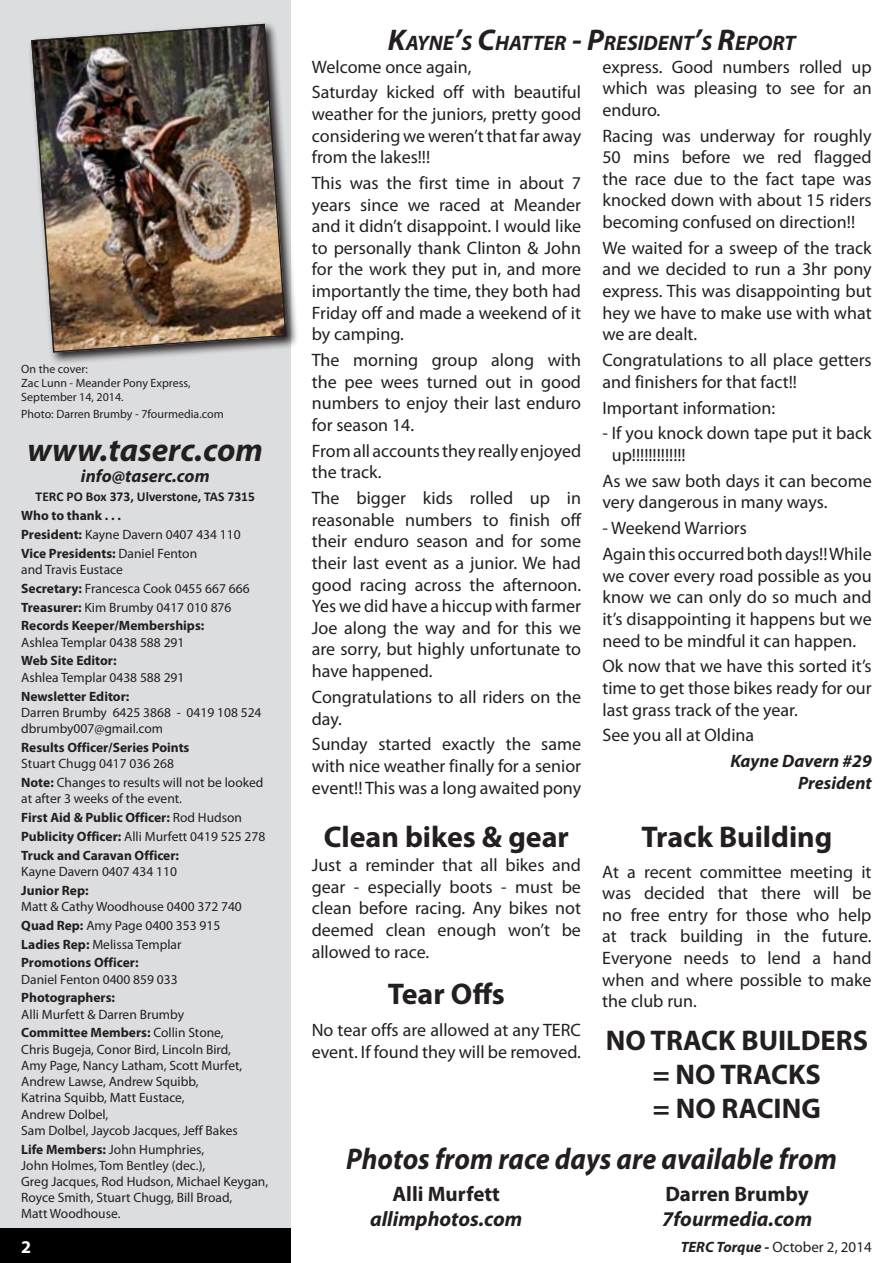
<style>
.page{position:relative;width:893px;height:1263px;background:#fff}
.page>*{position:absolute;margin:0;border:0;box-sizing:border-box;transform-origin:0 0}
.t1{font:italic 700 33px "Myriad Pro";color:#231f20}
.t2{font:700 30px "Myriad Pro";color:#231f20}
.t3{font:italic 700 30px "Myriad Pro";color:#231f20;scale:.93 1}
.t4{font:700 28.5px/34.2px "Myriad Pro";color:#231f20;text-align:center}
.t5{font:italic 700 21px "Myriad Pro";color:#231f20}
.t6{font:italic 700 21px "Myriad Pro";color:#231f20}
.t7{font:700 21px "Myriad Pro";color:#231f20}
.t8{font:18px/21.6px "Myriad Pro";color:#231f20;text-align:justify}
.t9{font:italic 700 18px/21.6px "Myriad Pro";color:#231f20;text-align:right}
.t10{font:700 18px "Myriad Pro";color:#fff}
.t11{font:15px "Myriad Pro";color:#231f20}
.t12{font:13.5px/16.2px "Myriad Pro";color:#231f20}
.t13{font:700 13.5px/18.9px "Myriad Pro";color:#231f20}
.t14{font:700 13.5px "Calibri";color:#231f20}
.t15{font:12px/14.4px "Myriad Pro";color:#231f20}
.s1{font-size:30px}
.s2{font-weight:400}
.s3{font-weight:700}
.s4{font-weight:700;font-style:italic}
</style>
<div class="page">
<div style="left:0;top:0;width:291px;height:1263px;background:#dcdddf"></div>
<svg style="left:51px;top:198px;width:246px;height:165px"></svg>
<img style="left:30px;top:23px;width:257px;height:330px">
<div style="left:0;top:1229px;width:291px;height:34px;background:#000"></div>
<p class="t5" style="left:388px;top:29px;width:409px"><span class="s1">K</span>AYNE<span class="s1">’</span>S <span class="s1">C</span>HATTER <span class="s1">- P</span>RESIDENT<span class="s1">’</span>S <span class="s1">R</span>EPORT</p>
<p class="t8" style="left:602px;top:55px;width:271px">express. Good numbers rolled up which was pleasing to see for an enduro.</p>
<p class="t8" style="left:602px;top:124px;width:271px">Racing was underway for roughly 50 mins before we red flagged the race due to the fact tape was knocked down with about 15 riders becoming confused on direction!!</p>
<p class="t8" style="left:602px;top:237px;width:271px">We waited for a sweep of the track and we decided to run a 3hr pony express. This was disappointing but hey we have to make use with what we are dealt.</p>
<p class="t8" style="left:602px;top:349px;width:271px">Congratulations to all place getters and finishers for that fact!!</p>
<p class="t8" style="left:602px;top:396px;width:174px">Important information:</p>
<p class="t8" style="left:612px;top:422px;width:261px;text-indent:-9px">- If you knock down tape put it back up!!!!!!!!!!!!!</p>
<p class="t8" style="left:602px;top:470px;width:271px">As we saw both days it can become very dangerous in many ways.</p>
<p class="t8" style="left:602px;top:515px;width:271px;line-height:25.8px">- Weekend Warriors<br>Again this occurred both days!! While</p>
<p class="t8" style="left:602px;top:565px;width:271px">we cover every road possible as you know we can only do so much and it’s disappointing it happens but we need to be mindful it can happen.</p>
<p class="t8" style="left:602px;top:655px;width:271px">Ok now that we have this sorted it’s time to get those bikes ready for our last grass track of the year.</p>
<p class="t8" style="left:602px;top:724px;width:153px">See you all at Oldina</p>
<p class="t9" style="left:730px;top:750px;width:143px">Kayne Davern #29<br>President</p>
<p class="t8" style="left:312px;top:53px;width:271px;line-height:25.8px">Welcome once again,<br>Saturday kicked off with beautiful</p>
<p class="t8" style="left:312px;top:103px;width:271px">weather for the juniors, pretty good considering we weren’t that far away from the lakes!!!</p>
<p class="t8" style="left:312px;top:172px;width:271px">This was the first time in about 7 years since we raced at Meander and it didn’t disappoint. I would like to personally thank Clinton &amp; John for the work they put in, and more importantly the time, they both had Friday off and made a weekend of it by camping.</p>
<p class="t8" style="left:312px;top:349px;width:271px">The morning group along with the pee wees turned out in good numbers to enjoy their last enduro for season 14.</p>
<p class="t8" style="left:312px;top:440px;width:271px">From all accounts they really enjoyed the track.</p>
<p class="t8" style="left:312px;top:487px;width:271px">The bigger kids rolled up in reasonable numbers to finish off their enduro season and for some their last event as a junior. We had good racing across the afternoon.<br>Yes we did have a hiccup with farmer Joe along the way and for this we are sorry, but highly unfortunate to have happened.</p>
<p class="t8" style="left:312px;top:686px;width:271px">Congratulations to all riders on the day.</p>
<p class="t8" style="left:312px;top:733px;width:271px">Sunday started exactly the same with nice weather finally for a senior event!! This was a long awaited pony</p>
<p class="t15" style="left:21px;top:361px;width:171px">On the cover:<br>Zac Lunn - Meander Pony Express,<br>September 14, 2014.</p>
<p class="t15" style="left:21px;top:407px;width:204px">Photo: Darren Brumby - 7fourmedia.com</p>
<h1 class="t1" style="left:28px;top:428px;width:237px">www.taserc.com</h1>
<p class="t9" style="left:81px;top:465px;width:130px">info@taserc.com</p>
<p class="t14" style="left:36px;top:488px;width:221px">TERC PO Box 373, Ulverstone, TAS 7315</p>
<p class="t13" style="left:21px;top:505px;width:221px">Who to thank . . .<br>President: <span class="s2">Kayne Davern 0407 434 110<br></span>Vice Presidents: <span class="s2">Daniel Fenton</span></p>
<p class="t12" style="left:21px;top:560px;width:230px;line-height:18.9px">and Travis Eustace<br><span class="s3">Secretary:</span> Francesca Cook 0455 667 666<br><span class="s3">Treasurer:</span> Kim Brumby 0417 010 876<br><span class="s3">Records Keeper/Memberships:</span></p>
<p class="t12" style="left:21px;top:634px;width:165px">Ashlea Templar 0438 588 291</p>
<p class="t13" style="left:21px;top:651px;width:97px">Web Site Editor:</p>
<p class="t12" style="left:21px;top:669px;width:165px">Ashlea Templar 0438 588 291</p>
<p class="t13" style="left:21px;top:686px;width:110px">Newsletter Editor:</p>
<p class="t12" style="left:21px;top:704px;width:242px">Darren Brumby 6425 3868 - 0419 108 524 dbrumby007@gmail.com</p>
<p class="t13" style="left:21px;top:737px;width:170px">Results Officer/Series Points</p>
<p class="t12" style="left:21px;top:754px;width:244px;line-height:18.9px">Stuart Chugg 0417 036 268<br><span class="s3">Note:</span> Changes to results will not be looked</p>
<p class="t13" style="left:21px;top:789px;width:245px"><span class="s2">at after 3 weeks of the event.<br></span>First Aid &amp; Public Officer: <span class="s2">Rod Hudson </span>Publicity Officer: <span class="s2">Alli Murfett 0419 525 278<br></span>Truck and Caravan Officer:</p>
<p class="t12" style="left:21px;top:863px;width:157px">Kayne Davern 0407 434 110</p>
<p class="t13" style="left:21px;top:880px;width:69px">Junior Rep:</p>
<p class="t12" style="left:21px;top:897px;width:222px;line-height:18.9px">Matt &amp; Cathy Woodhouse 0400 372 740<br><span class="s3">Quad Rep:</span> Amy Page 0400 353 915<br><span class="s3">Ladies Rep:</span> Melissa Templar<br><span class="s3">Promotions Officer:</span></p>
<p class="t12" style="left:21px;top:971px;width:158px">Daniel Fenton 0400 859 033</p>
<p class="t13" style="left:21px;top:988px;width:95px">Photographers:</p>
<p class="t12" style="left:21px;top:1004px;width:204px;line-height:18.9px">Alli Murfett &amp; Darren Brumby<br><span class="s3">Committee Members:</span> Collin Stone,</p>
<p class="t12" style="left:21px;top:1041px;width:223px">Chris Bugeja, Conor Bird, Lincoln Bird,<br>Amy Page, Nancy Latham, Scott Murfet,<br>Andrew Lawse, Andrew Squibb,<br>Katrina Squibb, Matt Eustace,<br>Andrew Dolbel,<br>Sam Dolbel, Jaycob Jacques, Jeff Bakes</p>
<p class="t12" style="left:21px;top:1141px;width:248px"><span class="s3">Life Members:</span> John Humphries,<br>John Holmes, Tom Bentley (dec.),<br>Greg Jacques, Rod Hudson, Michael Keygan,<br>Royce Smith, Stuart Chugg, Bill Broad,<br>Matt Woodhouse.</p>
<p class="t10" style="left:21px;top:1235px;width:11px">2</p>
<p class="t11" style="left:681px;top:1237px;width:193px"><span class="s4">TERC Torque -</span> October 2, 2014</p>
<h2 class="t2" style="left:324px;top:818px;width:247px">Clean bikes &amp; gear</h2>
<p class="t8" style="left:312px;top:854px;width:271px">Just a reminder that all bikes and gear - especially boots - must be clean before racing. Any bikes not deemed clean enough won’t be allowed to race.</p>
<h2 class="t2" style="left:388px;top:974px;width:119px">Tear Offs</h2>
<p class="t8" style="left:312px;top:1019px;width:271px">No tear offs are allowed at any TERC event. If found they will be removed.</p>
<h2 class="t2" style="left:641px;top:818px;width:192px">Track Building</h2>
<p class="t8" style="left:602px;top:860px;width:271px">At a recent committee meeting it was decided that there will be no free entry for those who help at track building in the future.<br>Everyone needs to lend a hand when and where possible to make the club run.</p>
<h3 class="t4" style="left:606px;top:1022px;width:264px">NO TRACK BUILDERS = NO TRACKS<br>= NO RACING</h3>
<h2 class="t3" style="left:346px;top:1139px;width:529px">Photos from race days are available from</h2>
<p class="t7" style="left:393px;top:1180px;width:109px">Alli Murfett</p>
<p class="t6" style="left:370px;top:1205px;width:154px">allimphotos.com</p>
<p class="t7" style="left:665px;top:1180px;width:145px">Darren Brumby</p>
<p class="t6" style="left:662px;top:1205px;width:152px">7fourmedia.com</p>
</div>
